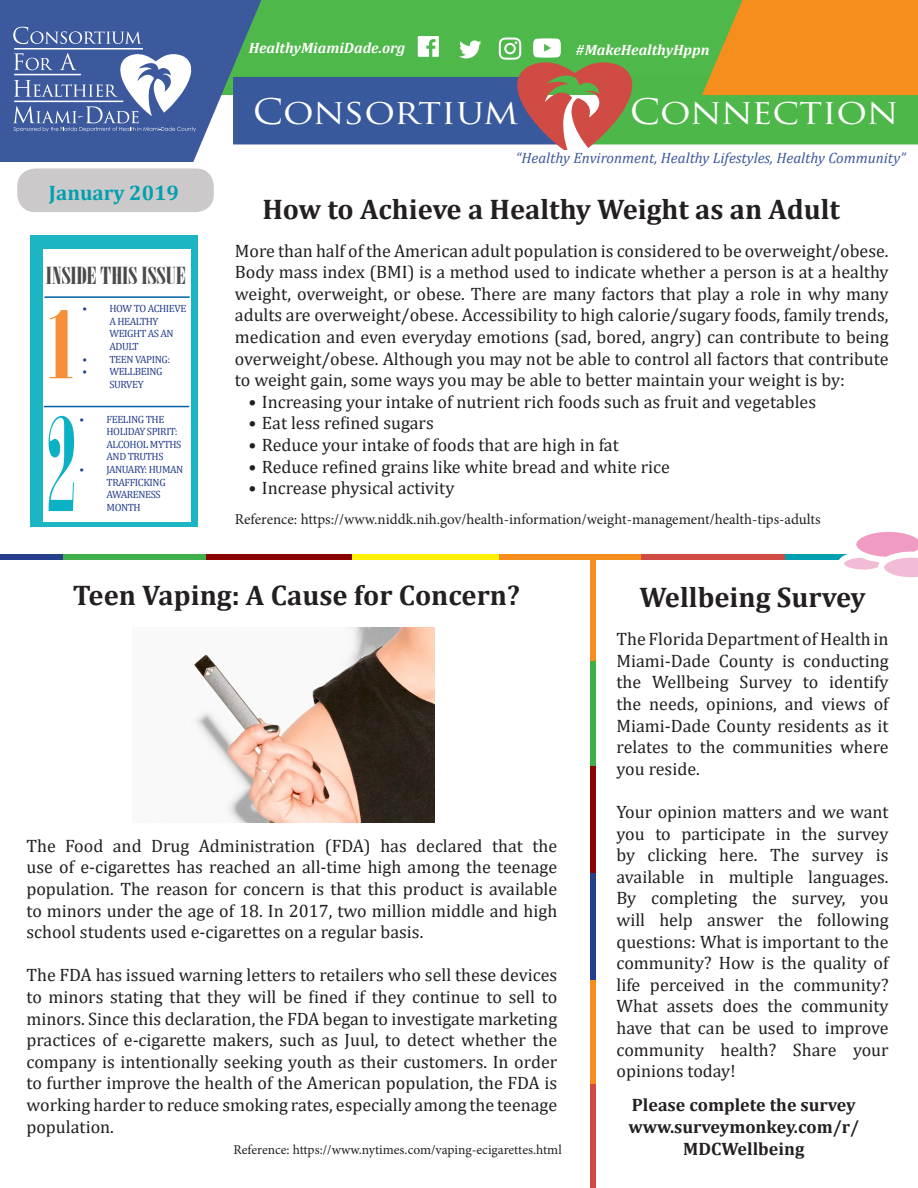
<style>
.page{position:relative;width:918px;height:1188px;background:#fff}
.page>*{position:absolute;margin:0;border:0;box-sizing:border-box;transform-origin:0 0}
.t1{font:34.35px "Trajan Pro";letter-spacing:-.01em;color:#fff;scale:1.11 1}
.t2{font:700 28.5px "Cambria";color:#231f20}
.t3{font:23.4px "Onyx";color:#4a494b;scale:1.32 1}
.t4{font:700 21px "Cambria";color:#00a0b0}
.t5{font:18px/21.6px "Cambria";color:#231f20;text-align:justify}
.t6{font:700 18px/21.6px "Cambria";color:#231f20;text-align:center}
.t7{font:15px "Minion Pro";color:#231f20}
.t8{font:italic 15px "Cambria";color:#3c599d}
.t9{font:italic 700 15px "Cambria";color:#fff}
.t10{font:13.5px "Minion Pro";color:#231f20}
.t11{font:10.5px/12.6px "Cambria";letter-spacing:-.04em;color:#253f8e}
</style>
<div class="page">
<div style="left:591px;top:557px;width:5px;height:104px;background:#f68e1e"></div>
<div style="left:591px;top:661px;width:5px;height:105px;background:#40ae49"></div>
<div style="left:591px;top:766px;width:5px;height:107px;background:#8b0202"></div>
<div style="left:591px;top:980px;width:5px;height:105px;background:#f68e1e"></div>
<div style="left:591px;top:1085px;width:5px;height:103px;background:#d04b43"></div>
<div style="left:591px;top:873px;width:5px;height:107px;background:#253f8e"></div>
<div style="left:0;top:554px;width:63px;height:5px;background:#253f8e"></div>
<div style="left:63px;top:554px;width:143px;height:5px;background:#40ae49"></div>
<div style="left:206px;top:554px;width:146px;height:5px;background:#8b0202"></div>
<div style="left:499px;top:554px;width:143px;height:5px;background:#f68e1e"></div>
<div style="left:642px;top:554px;width:143px;height:5px;background:#d04b43"></div>
<div style="left:352px;top:554px;width:147px;height:5px;background:#fff101"></div>
<div style="left:785px;top:554px;width:131px;height:5px;background:#00a0b0"></div>
<svg style="left:841px;top:555px;width:45px;height:18px"></svg>
<div style="left:838px;top:552px;width:51px;height:24px;border:6px solid #fff;border-radius:50%"></div>
<svg style="left:850px;top:531px;width:68px;height:47px"></svg>
<div style="left:17px;top:168px;width:197px;height:44px;background:#cbc9c9;border-radius:18px"></div>
<svg style="left:0;top:0;width:918px;height:162px;background:#79967a"></svg>
<div style="left:30px;top:236px;width:168px;height:291px;background:#1cb5c3"></div>
<div style="left:43px;top:250px;width:147px;height:272px;background:#fff"></div>
<hr style="left:44px;top:296px;width:146px;height:2px;background:#0160a0">
<svg style="left:49px;top:416px;width:25px;height:95px"></svg>
<svg style="left:49px;top:310px;width:24px;height:68px"></svg>
<hr style="left:44px;top:406px;width:145px;height:1px;background:#0160a0">
<img style="left:194px;top:627px;width:241px;height:196px">
<p class="t9" style="left:249px;top:37px;width:158px">HealthyMiamiDade.org</p>
<p class="t9" style="left:576px;top:39px;width:135px">#MakeHealthyHppn</p>
<p class="t4" style="left:49px;top:178px;width:132px">January 2019</p>
<p class="t3" style="left:46px;top:262px;width:107px">INSIDE THIS ISSUE</p>
<p class="t11" style="left:109px;top:302px;width:79px;text-indent:-27px">• HOW TO ACHIEVE<br>A HEALTHY<br>WEIGHT AS AN<br>ADULT</p>
<p class="t11" style="left:82px;top:353px;width:89px">• TEEN VAPING:</p>
<p class="t11" style="left:109px;top:365px;width:55px;text-indent:-27px">• WELLBEING<br>SURVEY</p>
<p class="t11" style="left:107px;top:413px;width:76px;text-indent:-27px">• FEELING THE<br>HOLIDAY SPIRIT:<br>ALCOHOL MYTHS<br>AND TRUTHS</p>
<p class="t11" style="left:107px;top:463px;width:78px;text-indent:-27px">• JANUARY: HUMAN<br>TRAFFICKING<br>AWARENESS<br>MONTH</p>
<p class="t1" style="left:253px;top:90px;width:241px">CONSORTIUM</p>
<p class="t1" style="left:630px;top:90px;width:243px">CONNECTION</p>
<p class="t8" style="left:516px;top:147px;width:391px">“Healthy Environment, Healthy Lifestyles, Healthy Community”</p>
<p class="t2" style="left:262px;top:189px;width:579px">How to Achieve a Healthy Weight as an Adult</p>
<p class="t5" style="left:235px;top:240px;width:655px">More than half of the American adult population is considered to be overweight/obese.<br>Body mass index (BMI) is a method used to indicate whether a person is at a healthy weight, overweight, or obese. There are many factors that play a role in why many adults are overweight/obese. Accessibility to high calorie/sugary foods, family trends, medication and even everyday emotions (sad, bored, angry) can contribute to being overweight/obese. Although you may not be able to control all factors that contribute to weight gain, some ways you may be able to better maintain your weight is by:</p>
<p class="t5" style="left:248px;top:391px;width:569px">• Increasing your intake of nutrient rich foods such as fruit and vegetables</p>
<p class="t5" style="left:248px;top:412px;width:187px">• Eat less refined sugars</p>
<p class="t5" style="left:248px;top:434px;width:372px">• Reduce your intake of foods that are high in fat</p>
<p class="t5" style="left:248px;top:456px;width:423px">• Reduce refined grains like white bread and white rice</p>
<p class="t5" style="left:248px;top:477px;width:208px">• Increase physical activity</p>
<p class="t7" style="left:235px;top:509px;width:587px">Reference: https://www.niddk.nih.gov/health-information/weight-management/health-tips-adults</p>
<p class="t2" style="left:73px;top:576px;width:449px">Teen Vaping: A Cause for Concern?</p>
<p class="t5" style="left:26px;top:835px;width:532px">The Food and Drug Administration (FDA) has declared that the use of e-cigarettes has reached an all-time high among the teenage population. The reason for concern is that this product is available to minors under the age of 18. In 2017, two million middle and high school students used e-cigarettes on a regular basis.</p>
<p class="t5" style="left:26px;top:964px;width:532px">The FDA has issued warning letters to retailers who sell these devices to minors stating that they will be fined if they continue to sell to minors. Since this declaration, the FDA began to investigate marketing practices of e-cigarette makers, such as Juul, to detect whether the company is intentionally seeking youth as their customers. In order to further improve the health of the American population, the FDA is working harder to reduce smoking rates, especially among the teenage population.</p>
<p class="t10" style="left:233px;top:1141px;width:330px">Reference: https://www.nytimes.com/vaping-ecigarettes.html</p>
<p class="t2" style="left:639px;top:578px;width:228px">Wellbeing Survey</p>
<p class="t5" style="left:617px;top:628px;width:274px">The Florida Department of Health in Miami-Dade County is conducting the Wellbeing Survey to identify the needs, opinions, and views of Miami-Dade County residents as it relates to the communities where you reside.</p>
<p class="t5" style="left:617px;top:801px;width:274px">Your opinion matters and we want you to participate in the survey by clicking here. The survey is available in multiple languages.<br>By completing the survey, you will help answer the following questions: What is important to the community? How is the quality of life perceived in the community?<br>What assets does the community have that can be used to improve community health? Share your opinions today!</p>
<p class="t6" style="left:632px;top:1094px;width:225px">Please complete the survey</p>
<p class="t6" style="left:628px;top:1115px;width:232px">www.surveymonkey.com/r/<br>MDCWellbeing</p>
</div>
